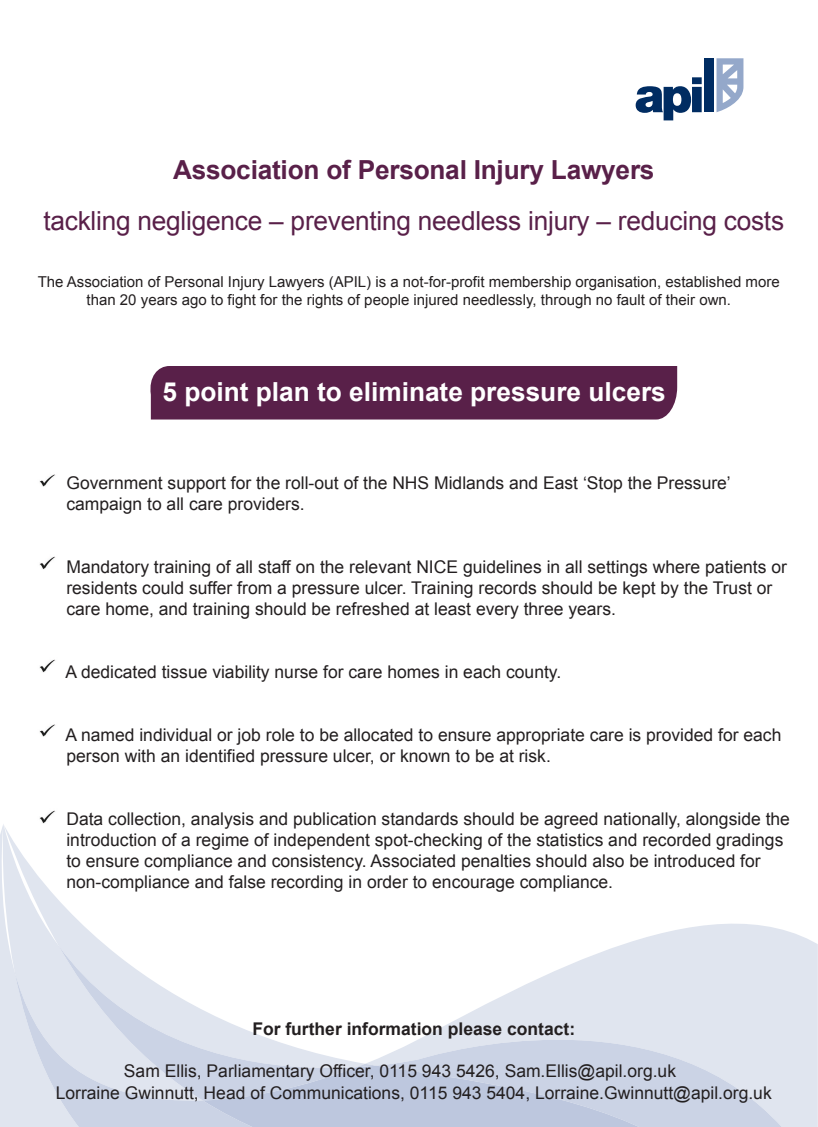
<style>
.page{position:relative;width:818px;height:1127px;background:#fff}
.page>*{position:absolute;margin:0;border:0;box-sizing:border-box;transform-origin:0 0}
.t1{font:26.25px "Arial";letter-spacing:-.01em;color:#592049}
.t2{font:700 26.25px "Arial";color:#fff}
.t3{font:700 26.25px "Arial";letter-spacing:-.01em;color:#592049}
.t4{font:17.5px/21px "Arial";color:#231f20}
.t5{font:700 17.5px "Arial";color:#231f20}
.t6{font:15px/18px "Arial";color:#231f20;text-align:center}
.s1{font-style:inherit}
</style>
<div class="page">
<svg style="left:716px;top:58px;width:27px;height:54px"></svg>
<svg style="left:636px;top:77px;width:66px;height:43px"></svg>
<div style="left:704px;top:58px;width:10px;height:54px;background:#002c62"></div>
<svg style="left:3px;top:824px;width:814px;height:302px"></svg>
<svg style="left:58px;top:944px;width:760px;height:182px;fill:#e0e5ef"></svg>
<svg style="left:203px;top:1063px;width:510px;height:63px"></svg>
<div style="left:150px;top:366px;width:527px;height:53px;background:#592049"></div>
<img style="left:39px;top:474px;width:16px;height:13px">
<img style="left:39px;top:659px;width:16px;height:14px">
<img style="left:39px;top:724px;width:16px;height:13px">
<img style="left:35px;top:810px;width:24px;height:17px">
<img style="left:39px;top:556px;width:16px;height:14px">
<h1 class="t3" style="left:173px;top:152px;width:483px">Association of Personal Injury Lawyers</h1>
<h1 class="t1" style="left:43px;top:203px;width:742px">tackling negligence – preventing needless injury – reducing costs</h1>
<p class="t6" style="left:38px;top:273px;width:743px">The Association of Personal Injury Lawyers (APIL) is a not-for-profit membership organisation, established more than 20 years ago to fight for the rights of people injured needlessly, through no fault of their own.</p>
<h1 class="t2" style="left:162px;top:374px;width:505px">5 point plan to eliminate pressure ulcers</h1>
<p class="t4" style="left:66px;top:472px;width:666px">Government support for the roll-out of the NHS Midlands and East ‘Stop the Pressure’ campaign to all care providers.</p>
<p class="t4" style="left:66px;top:556px;width:722px">Mandatory training of <span class="s1">all</span> staff on the relevant NICE guidelines in all settings where patients or residents could suffer from a pressure ulcer. Training records should be kept by the Trust or care home, and training should be refreshed at least every three years.</p>
<p class="t4" style="left:65px;top:661px;width:497px">A dedicated tissue viability nurse for care homes in each county.</p>
<p class="t4" style="left:65px;top:724px;width:717px">A named individual or job role to be allocated to ensure appropriate care is provided for each person with an identified pressure ulcer, or known to be at risk.</p>
<p class="t4" style="left:66px;top:808px;width:725px">Data collection, analysis and publication standards should be agreed nationally, alongside the introduction of a regime of independent spot-checking of the statistics and recorded gradings to ensure compliance and consistency. Associated penalties should also be introduced for non-compliance and false recording in order to encourage compliance.</p>
<p class="t5" style="left:252px;top:1017px;width:324px">For further information please contact:</p>
<p class="t4" style="left:56px;top:1060px;width:717px;text-indent:68px"><span class="s1">Sam Ellis, Parliamentary</span> Officer, 0115 943 54<span class="s1">26</span>, <span class="s1">Sam.Ellis</span>@apil.org.uk<br>Lorraine Gwinnutt, Head of Communications, 0115 943 5404, Lorraine.Gwinnutt@apil.org.uk</p>
</div>
